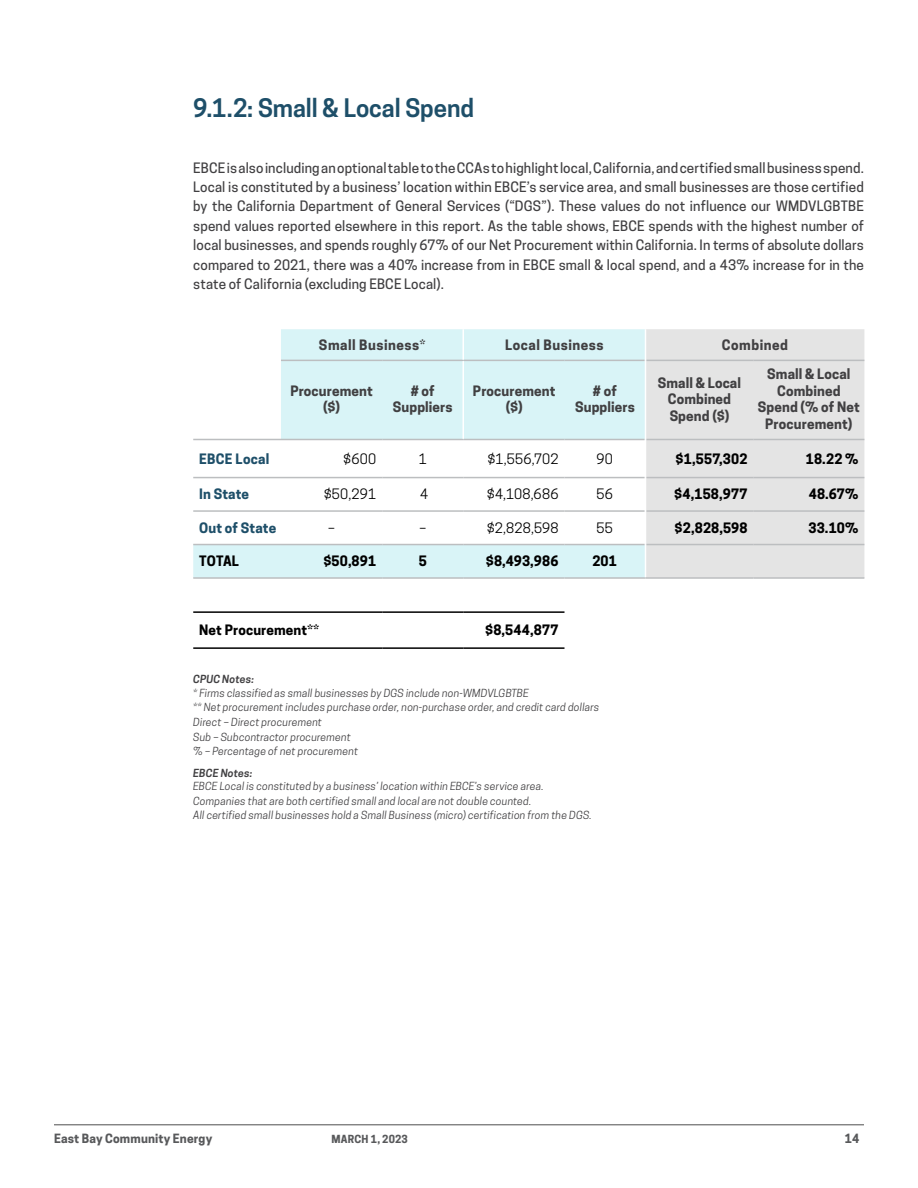
<style>
.page{position:relative;width:918px;height:1188px;background:#fff}
.page>*{position:absolute;margin:0;border:0;box-sizing:border-box;transform-origin:0 0}
.t1{font:600 24px "Cooper Hewitt";color:#1e4f69}
.t2{font:500 13.5px/19.5px "Cooper Hewitt";letter-spacing:.01em;color:#414042;text-align:justify}
.t3{font:700 13.5px/16.5px "Cooper Hewitt";letter-spacing:.01em;color:#414042;text-align:center}
.t4{font:700 13.5px "Cooper Hewitt";letter-spacing:.01em;color:#000}
.t5{font:13.5px "Cooper Hewitt";letter-spacing:.015em;color:#000}
.t6{font:700 13.5px "Cooper Hewitt";letter-spacing:.01em;color:#1e4f69}
.t7{font:700 13.5px "Cooper Hewitt";letter-spacing:.04em;color:#414042}
.t8{font:700 13.5px "Cooper Hewitt";letter-spacing:.035em;color:#414042}
.t9{font:700 12px "Cooper Hewitt";letter-spacing:.015em;color:#58595b}
.t10{font:italic 10.5px/14.5px "Cooper Hewitt";letter-spacing:.02em;color:#414042}
.t11{font:italic 600 10.5px "Cooper Hewitt";letter-spacing:.015em;color:#414042}
.t12{font:700 10.5px "Cooper Hewitt";letter-spacing:.02em;color:#58595b}
</style>
<div class="page">
<hr style="left:54px;top:1125px;width:810px;height:1px;background:#4d4d4d">
<svg style="left:193px;top:329px;width:452px;height:248px"></svg>
<div style="left:646px;top:329px;width:218px;height:248px;background:#e4e4e4"></div>
<hr style="left:281px;top:360px;width:101px;height:1px;background:#bcbec0">
<hr style="left:382px;top:360px;width:81px;height:1px;background:#bcbec0">
<hr style="left:463px;top:360px;width:101px;height:1px;background:#bcbec0">
<hr style="left:564px;top:360px;width:81px;height:1px;background:#bcbec0">
<hr style="left:646px;top:360px;width:107px;height:1px;background:#bcbec0">
<hr style="left:753px;top:360px;width:111px;height:1px;background:#bcbec0">
<hr style="left:193px;top:439px;width:88px;height:1px;background:#bcbec0">
<hr style="left:281px;top:439px;width:101px;height:1px;background:#bcbec0">
<hr style="left:382px;top:439px;width:81px;height:1px;background:#bcbec0">
<hr style="left:463px;top:439px;width:101px;height:1px;background:#bcbec0">
<hr style="left:564px;top:439px;width:81px;height:1px;background:#bcbec0">
<hr style="left:646px;top:439px;width:107px;height:1px;background:#bcbec0">
<hr style="left:753px;top:439px;width:111px;height:1px;background:#bcbec0">
<hr style="left:281px;top:477px;width:101px;height:1px;background:#bcbec0">
<hr style="left:382px;top:477px;width:81px;height:1px;background:#bcbec0">
<hr style="left:463px;top:477px;width:101px;height:1px;background:#bcbec0">
<hr style="left:564px;top:477px;width:81px;height:1px;background:#bcbec0">
<hr style="left:646px;top:477px;width:107px;height:1px;background:#bcbec0">
<hr style="left:753px;top:477px;width:111px;height:1px;background:#bcbec0">
<hr style="left:281px;top:510px;width:101px;height:2px;background:#bcbec0">
<hr style="left:382px;top:510px;width:81px;height:2px;background:#bcbec0">
<hr style="left:463px;top:510px;width:101px;height:2px;background:#bcbec0">
<hr style="left:564px;top:510px;width:81px;height:2px;background:#bcbec0">
<hr style="left:646px;top:510px;width:107px;height:2px;background:#bcbec0">
<hr style="left:753px;top:510px;width:111px;height:2px;background:#bcbec0">
<hr style="left:281px;top:544px;width:101px;height:1px;background:#bcbec0">
<hr style="left:382px;top:544px;width:81px;height:1px;background:#bcbec0">
<hr style="left:463px;top:544px;width:101px;height:1px;background:#bcbec0">
<hr style="left:564px;top:544px;width:81px;height:1px;background:#bcbec0">
<hr style="left:646px;top:544px;width:107px;height:1px;background:#bcbec0">
<hr style="left:753px;top:544px;width:111px;height:1px;background:#bcbec0">
<hr style="left:463px;top:577px;width:101px;height:2px;background:#bcbec0">
<hr style="left:564px;top:577px;width:81px;height:2px;background:#bcbec0">
<hr style="left:753px;top:577px;width:111px;height:2px;background:#bcbec0">
<hr style="left:193px;top:477px;width:88px;height:1px;background:#bcbec0">
<hr style="left:193px;top:510px;width:88px;height:2px;background:#bcbec0">
<hr style="left:193px;top:544px;width:88px;height:1px;background:#bcbec0">
<hr style="left:193px;top:577px;width:88px;height:2px;background:#bcbec0">
<hr style="left:462px;top:329px;width:2px;height:31px;background:#fff">
<hr style="left:462px;top:361px;width:2px;height:78px;background:#fff">
<hr style="left:281px;top:577px;width:101px;height:2px;background:#bcbec0">
<hr style="left:382px;top:577px;width:81px;height:2px;background:#bcbec0">
<hr style="left:645px;top:577px;width:108px;height:2px;background:#bcbec0">
<hr style="left:193px;top:611px;width:88px;height:2px;background:#000">
<hr style="left:281px;top:611px;width:101px;height:2px;background:#000">
<hr style="left:193px;top:647px;width:88px;height:2px;background:#000">
<hr style="left:281px;top:647px;width:101px;height:2px;background:#000">
<hr style="left:382px;top:611px;width:81px;height:2px;background:#000">
<hr style="left:463px;top:611px;width:101px;height:2px;background:#000">
<hr style="left:382px;top:647px;width:81px;height:2px;background:#000">
<hr style="left:463px;top:647px;width:101px;height:2px;background:#000">
<h1 class="t1" style="left:193px;top:94px;width:282px">9.1.2: Small &amp; Local Spend</h1>
<p class="t2" style="left:193px;top:158px;width:672px">EBCE is also including an optional table to the CCAs to highlight local, California, and certified small business spend.<br>Local is constituted by a business’ location within EBCE’s service area, and small businesses are those certified by the California Department of General Services (“DGS”). These values do not influence our WMDVLGBTBE spend values reported elsewhere in this report. As the table shows, EBCE spends with the highest number of local businesses, and spends roughly 67% of our Net Procurement within California. In terms of absolute dollars compared to 2021, there was a 40% increase from in EBCE small &amp; local spend, and a 43% increase for in the state of California (excluding EBCE Local).</p>
<p class="t8" style="left:319px;top:336px;width:108px">Small Business*</p>
<p class="t7" style="left:505px;top:336px;width:100px">Local Business</p>
<p class="t7" style="left:722px;top:336px;width:68px">Combined</p>
<p class="t3" style="left:290px;top:383px;width:84px">Procurement ($)</p>
<p class="t3" style="left:393px;top:383px;width:61px"># of<br>Suppliers</p>
<p class="t3" style="left:473px;top:383px;width:84px">Procurement ($)</p>
<p class="t3" style="left:575px;top:383px;width:61px"># of<br>Suppliers</p>
<p class="t3" style="left:658px;top:374px;width:85px">Small &amp; Local<br>Combined<br>Spend ($)</p>
<p class="t3" style="left:758px;top:366px;width:104px">Small &amp; Local<br>Combined<br>Spend (% of Net<br>Procurement)</p>
<p class="t6" style="left:199px;top:451px;width:72px">EBCE Local</p>
<p class="t5" style="left:343px;top:451px;width:35px">$600</p>
<p class="t5" style="left:419px;top:451px;width:10px">1</p>
<p class="t5" style="left:487px;top:451px;width:73px">$1,556,702</p>
<p class="t5" style="left:596px;top:451px;width:18px">90</p>
<p class="t4" style="left:676px;top:451px;width:73px">$1,557,302</p>
<p class="t4" style="left:806px;top:451px;width:54px">18.22 %</p>
<p class="t6" style="left:199px;top:486px;width:51px">In State</p>
<p class="t5" style="left:324px;top:486px;width:54px">$50,291</p>
<p class="t5" style="left:420px;top:486px;width:10px">4</p>
<p class="t5" style="left:487px;top:486px;width:73px">$4,108,686</p>
<p class="t5" style="left:596px;top:486px;width:18px">56</p>
<p class="t4" style="left:674px;top:486px;width:75px">$4,158,977</p>
<p class="t4" style="left:809px;top:486px;width:51px">48.67%</p>
<p class="t6" style="left:199px;top:520px;width:79px">Out of State</p>
<p class="t5" style="left:328px;top:520px;width:8px">–</p>
<p class="t5" style="left:419px;top:520px;width:8px">–</p>
<p class="t5" style="left:487px;top:520px;width:73px">$2,828,598</p>
<p class="t5" style="left:596px;top:520px;width:18px">55</p>
<p class="t4" style="left:675px;top:520px;width:74px">$2,828,598</p>
<p class="t4" style="left:809px;top:520px;width:51px">33.10%</p>
<p class="t4" style="left:199px;top:553px;width:41px">TOTAL</p>
<p class="t4" style="left:323px;top:553px;width:54px">$50,891</p>
<p class="t4" style="left:419px;top:553px;width:10px">5</p>
<p class="t4" style="left:486px;top:553px;width:74px">$8,493,986</p>
<p class="t4" style="left:592px;top:553px;width:26px">201</p>
<p class="t4" style="left:199px;top:622px;width:121px">Net Procurement**</p>
<p class="t4" style="left:485px;top:622px;width:75px">$8,544,877</p>
<p class="t11" style="left:193px;top:673px;width:62px">CPUC Notes:</p>
<p class="t10" style="left:193px;top:686px;width:408px">* Firms classified as small businesses by DGS include non-WMDVLGBTBE<br>** Net procurement includes purchase order, non-purchase order, and credit card dollars Direct – Direct procurement<br>Sub – Subcontractor procurement<br>% – Percentage of net procurement</p>
<p class="t11" style="left:193px;top:766px;width:61px">EBCE Notes:</p>
<p class="t10" style="left:193px;top:779px;width:400px">EBCE Local is constituted by a business’ location within EBCE’s service area.<br>Companies that are both certified small and local are not double counted.<br>All certified small businesses hold a Small Business (micro) certification from the DGS.</p>
<p class="t9" style="left:54px;top:1131px;width:160px">East Bay Community Energy</p>
<p class="t12" style="left:332px;top:1133px;width:78px">MARCH 1, 2023</p>
<p class="t9" style="left:845px;top:1131px;width:16px">14</p>
</div>
